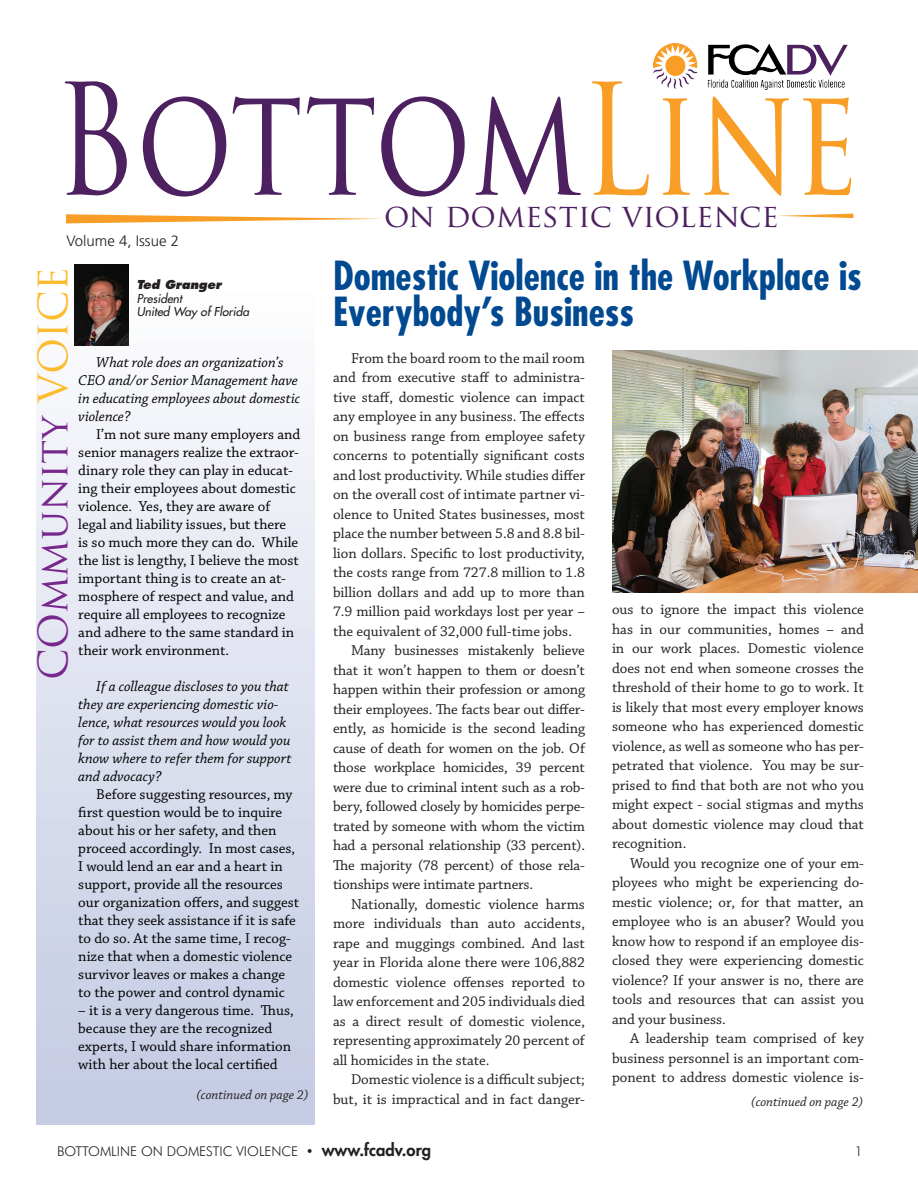
<style>
.page{position:relative;width:918px;height:1188px;background:#fff}
.page>*{position:absolute;margin:0;border:0;box-sizing:border-box;transform-origin:0 0}
.t1{font:150.3px "Trajan Pro";letter-spacing:-.01em;color:#4d2060;scale:.8 1}
.BODY{font:39.45px "Trajan Pro";color:#77278d}
.HEAD{font:700 condensed 39px/36px "Futura";color:#014990}
.t2{font:31.5px "Trajan Pro";color:#4d2060}
.BODY-2{font:15px/19.5px "Chaparral Pro";color:#231f20;text-align:justify}
.BODY-3{font:15px/18px "Chaparral Pro";color:#000}
.BODY-4{font:italic 15px/18px "Chaparral Pro";color:#000}
.t3{font:300 15px "Frutiger";color:#231f20}
.BOLD_CENTER{font:300 13.5px "Futura BT";color:#231f20}
.t4{font:italic 13.5px "Chaparral Pro";color:#231f20}
.FMI{font:italic 12px "Futura";color:#231f20}
.FMI-2{font:italic 800 12px "Futura";color:#231f20}
.s1{color:#f89d25}
.s2{color:#fdbb2e}
.s3{font-family:"Futura";font-weight:800;font-size:16.5px}
</style>
<div class="page">
<svg style="left:66px;top:214px;width:316px;height:9px"></svg>
<svg style="left:778px;top:214px;width:76px;height:4px"></svg>
<div style="left:37px;top:282px;width:277px;height:843px;background:linear-gradient(to bottom,#fdfdfe,#c2c9e2)"></div>
<img style="left:654px;top:44px;width:193px;height:45px">
<img style="left:74px;top:265px;width:55px;height:81px">
<img style="left:612px;top:350px;width:306px;height:242px">
<p class="t1" style="left:54px;top:44px;width:1008px">Bottom<span class="s1">Line</span></p>
<p class="t2" style="left:384px;top:196px;width:396px">on domestic violence</p>
<p class="t3" style="left:67px;top:232px;width:114px">Volume 4, Issue 2</p>
<p class="BODY" style="left:28px;top:680px;width:415px;rotate:-90deg">COmmunity <span class="s2">VOICE</span></p>
<p class="FMI-2" style="left:137px;top:278px;width:86px">Ted Granger</p>
<p class="FMI" style="left:137px;top:291px;width:47px">President</p>
<p class="FMI" style="left:137px;top:304px;width:114px">United Way of Florida</p>
<p class="BODY-4" style="left:78px;top:354px;width:223px;text-indent:18px">What role does an organization’s<br>CEO and/or Senior Management have in educating employees about domestic violence?</p>
<p class="BODY-3" style="left:78px;top:426px;width:224px;text-indent:18px">I’m not sure many employers and senior managers realize the extraor&shy;dinary role they can play in educat&shy;ing their employees about domestic violence. Yes, they are aware of legal and liability issues, but there<br>is so much more they can do. While the list is lengthy, I believe the most important thing is to create an at&shy;mosphere of respect and value, and require all employees to recognize and adhere to the same standard in their work environment.</p>
<p class="BODY-4" style="left:78px;top:678px;width:215px;text-indent:18px">If a colleague discloses to you that they are experiencing domestic vio&shy;lence, what resources would you look for to assist them and how would you know where to refer them for support and advocacy?</p>
<p class="BODY-3" style="left:78px;top:786px;width:222px;text-indent:18px">Before suggesting resources, my first question would be to inquire about his or her safety, and then proceed accordingly. In most cases, I would lend an ear and a heart in support, provide all the resources our organization offers, and suggest that they seek assistance if it is safe to do so. At the same time, I recog&shy;nize that when a domestic violence survivor leaves or makes a change to the power and control dynamic</p>
<p class="BODY-3" style="left:78px;top:1002px;width:217px">– it is a very dangerous time. Thus, because they are the recognized experts, I would share information with her about the local certified</p>
<p class="t4" style="left:196px;top:1087px;width:113px">(continued on page 2)</p>
<p class="HEAD" style="left:333px;top:257px;width:530px">Domestic Violence in the Workplace is<br>Everybody’s Business</p>
<p class="BODY-2" style="left:333px;top:349px;width:254px;text-indent:18px">From the board room to the mail room and from executive staff to administra&shy;tive staff, domestic violence can impact any employee in any business. The effects on business range from employee safety concerns to potentially significant costs and lost productivity. While studies differ on the overall cost of intimate partner vi&shy;olence to United States businesses, most place the number between 5.8 and 8.8 bil&shy;lion dollars. Specific to lost productivity, the costs range from 727.8 million to 1.8 billion dollars and add up to more than 7.9 million paid workdays lost per year – the equivalent of 32,000 full-time jobs.</p>
<p class="BODY-2" style="left:333px;top:641px;width:254px;text-indent:18px">Many businesses mistakenly believe that it won’t happen to them or doesn’t happen within their profession or among their employees. The facts bear out differ&shy;ently, as homicide is the second leading cause of death for women on the job. Of those workplace homicides, 39 percent were due to criminal intent such as a rob&shy;bery, followed closely by homicides perpe&shy;trated by someone with whom the victim had a personal relationship (33 percent).<br>The majority (78 percent) of those rela&shy;tionships were intimate partners.</p>
<p class="BODY-2" style="left:333px;top:895px;width:254px;text-indent:18px">Nationally, domestic violence harms more individuals than auto accidents, rape and muggings combined. And last year in Florida alone there were 106,882 domestic violence offenses reported to law enforcement and 205 individuals died as a direct result of domestic violence, representing approximately 20 percent of all homicides in the state.</p>
<p class="BODY-2" style="left:333px;top:1070px;width:254px;text-align:right">Domestic violence is a difficult subject; but, it is impractical and in fact danger-</p>
<p class="BODY-2" style="left:612px;top:600px;width:254px">ous to ignore the impact this violence has in our communities, homes – and in our work places. Domestic violence does not end when someone crosses the threshold of their home to go to work. It is likely that most every employer knows someone who has experienced domestic violence, as well as someone who has per&shy;petrated that violence. You may be sur&shy;prised to find that both are not who you might expect - social stigmas and myths about domestic violence may cloud that recognition.</p>
<p class="BODY-2" style="left:612px;top:854px;width:254px;text-indent:18px">Would you recognize one of your em&shy;ployees who might be experiencing do&shy;mestic violence; or, for that matter, an employee who is an abuser? Would you know how to respond if an employee dis&shy;closed they were experiencing domestic violence? If your answer is no, there are tools and resources that can assist you and your business.</p>
<p class="BODY-2" style="left:612px;top:1029px;width:254px;text-indent:18px">A leadership team comprised of key business personnel is an important com&shy;ponent to address domestic violence is-</p>
<p class="t4" style="left:751px;top:1095px;width:113px">(continued on page 2)</p>
<p class="BOLD_CENTER" style="left:57px;top:1143px;width:375px">BOTTOMLINE ON DOMESTIC VIOLENCE • <span class="s3">www.fcadv.org</span></p>
<p class="BOLD_CENTER" style="left:855px;top:1143px;width:9px">1</p>
</div>
